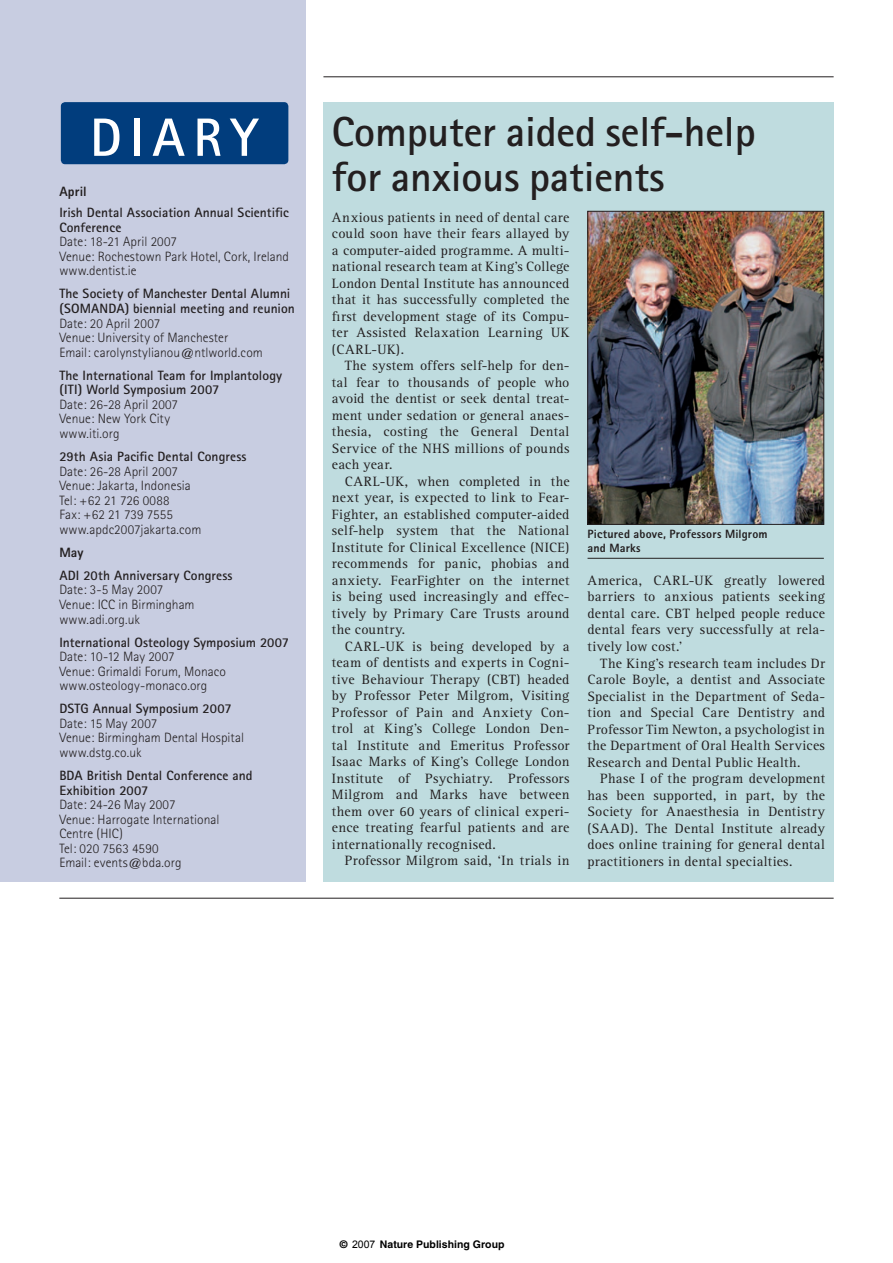
<style>
.page{position:relative;width:893px;height:1263px;background:#fff}
.page>*{position:absolute;margin:0;border:0;box-sizing:border-box;transform-origin:0 0}
.t1{font:700 54px "Rotis Sans Serif";letter-spacing:.15em;color:#fff}
.t2{font:700 42px/45px "Rotis Sans Serif";letter-spacing:-.005em;color:#231f20}
.t3{font:13.95px/16.5px "Rotis Serif";letter-spacing:.025em;color:#231f20;text-align:justify}
.t4{font:300 13.5px/14.5px "Rotis Sans Serif";letter-spacing:.005em;color:#231f20}
.t5{font:700 13.5px/14.5px "Rotis Sans Serif";color:#231f20}
.t6{font:800 13.5px "Rotis Sans Serif";letter-spacing:.005em;color:#231f20}
.t7{font:800 12px/13.5px "Rotis Sans Serif";letter-spacing:.015em;color:#231f20}
.t8{font:700 10.5px "Helvetica";color:#000}
.s1{font-family:"Arial";font-weight:400}
</style>
<div class="page">
<div style="left:0;top:0;width:305px;height:882px;background:#c8cde1"></div>
<div style="left:61px;top:102px;width:227px;height:62px;background:#013d7d;border-radius:4px"></div>
<hr style="left:323px;top:77px;width:510px;height:1px;background:#231f20">
<hr style="left:59px;top:898px;width:774px;height:1px;background:#231f20">
<div style="left:323px;top:102px;width:510px;height:780px;background:#bfdcdf"></div>
<img style="left:589px;top:213px;width:233px;height:310px">
<div style="left:587px;top:211px;width:237px;height:314px;border:1px solid #231f20"></div>
<hr style="left:587px;top:558px;width:236px;height:1px;background:#231f20">
<h1 class="t1" style="left:90px;top:119px;width:170px">DIARY</h1>
<p class="t6" style="left:59px;top:187px;width:29px">April</p>
<p class="t5" style="left:59px;top:207px;width:231px">Irish Dental Association Annual Scientific<br>Conference</p>
<p class="t4" style="left:59px;top:236px;width:231px">Date: 18-21 April 2007<br>Venue: Rochestown Park Hotel, Cork, Ireland www.dentist.ie</p>
<p class="t5" style="left:59px;top:288px;width:237px">The Society of Manchester Dental Alumni (SOMANDA) biennial meeting and reunion</p>
<p class="t4" style="left:59px;top:317px;width:205px">Date: 20 April 2007<br>Venue: University of Manchester<br>Email: carolynstylianou@ntlworld.com</p>
<p class="t5" style="left:59px;top:369px;width:224px">The International Team for Implantology (ITI) World Symposium 2007</p>
<p class="t4" style="left:59px;top:398px;width:120px">Date: 26-28 April 2007<br>Venue: New York City www.iti.org</p>
<p class="t5" style="left:59px;top:450px;width:189px">29th Asia Pacific Dental Congress</p>
<p class="t4" style="left:59px;top:465px;width:144px">Date: 26-28 April 2007<br>Venue: Jakarta, Indonesia<br>Tel: +62 21 726 0088<br>Fax: +62 21 739 7555 www.apdc2007jakarta.com</p>
<p class="t6" style="left:59px;top:547px;width:26px">May</p>
<p class="t5" style="left:59px;top:569px;width:175px">ADI 20th Anniversary Congress</p>
<p class="t4" style="left:59px;top:584px;width:137px">Date: 3-5 May 2007<br>Venue: ICC in Birmingham www.adi.org.uk</p>
<p class="t5" style="left:59px;top:636px;width:231px">International Osteology Symposium 2007</p>
<p class="t4" style="left:59px;top:651px;width:168px">Date: 10-12 May 2007<br>Venue: Grimaldi Forum, Monaco www.osteology-monaco.org</p>
<p class="t5" style="left:59px;top:703px;width:174px">DSTG Annual Symposium 2007</p>
<p class="t4" style="left:59px;top:717px;width:186px">Date: 15 May 2007<br>Venue: Birmingham Dental Hospital www.dstg.co.uk</p>
<p class="t5" style="left:59px;top:770px;width:195px">BDA British Dental Conference and<br>Exhibition 2007</p>
<p class="t4" style="left:59px;top:799px;width:161px">Date: 24-26 May 2007<br>Venue: Harrogate International<br>Centre (HIC)<br>Tel: 020 7563 4590<br>Email: events@bda.org</p>
<h2 class="t2" style="left:332px;top:113px;width:425px">Computer aided self-help for anxious patients</h2>
<p class="t3" style="left:332px;top:210px;width:239px">Anxious patients in need of dental care could soon have their fears allayed by a computer-aided programme. A multi&shy;national research team at King’s College London Dental Institute has announced that it has successfully completed the first development stage of its Compu&shy;ter Assisted Relaxation Learning UK (CARL-UK).</p>
<p class="t3" style="left:332px;top:359px;width:239px;text-indent:13px">The system offers self-help for den&shy;tal fear to thousands of people who avoid the dentist or seek dental treat&shy;ment under sedation or general anaes&shy;thesia, costing the General Dental Service of the NHS millions of pounds each year.</p>
<p class="t3" style="left:332px;top:474px;width:239px;text-indent:13px">CARL-UK, when completed in the next year, is expected to link to Fear-Fighter, an established computer-aided self-help system that the National Institute for Clinical Excellence (NICE) recommends for panic, phobias and anxiety. FearFighter on the internet is being used increasingly and effec&shy;tively by Primary Care Trusts around the country.</p>
<p class="t3" style="left:332px;top:639px;width:239px;text-indent:13px">CARL-UK is being developed by a team of dentists and experts in Cogni&shy;tive Behaviour Therapy (CBT) headed by Professor Peter Milgrom, Visiting Professor of Pain and Anxiety Con&shy;trol at King’s College London Den&shy;tal Institute and Emeritus Professor Isaac Marks of King’s College London Institute of Psychiatry. Professors Milgrom and Marks have between them over 60 years of clinical experi&shy;ence treating fearful patients and are internationally recognised.</p>
<p class="t3" style="left:345px;top:854px;width:226px">Professor Milgrom said, ‘In trials in</p>
<p class="t7" style="left:587px;top:529px;width:182px">Pictured above, Professors Milgrom and Marks</p>
<p class="t3" style="left:587px;top:573px;width:239px">America, CARL-UK greatly lowered barriers to anxious patients seeking dental care. CBT helped people reduce dental fears very successfully at rela&shy;tively low cost.’</p>
<p class="t3" style="left:587px;top:656px;width:239px;text-indent:13px">The King’s research team includes Dr Carole Boyle, a dentist and Associate Specialist in the Department of Seda&shy;tion and Special Care Dentistry and Professor Tim Newton, a psychologist in the Department of Oral Health Services Research and Dental Public Health.</p>
<p class="t3" style="left:587px;top:771px;width:239px;text-indent:13px">Phase I of the program development has been supported, in part, by the Society for Anaesthesia in Dentistry (SAAD). The Dental Institute already does online training for general dental practitioners in dental specialties.</p>
<p class="t8" style="left:340px;top:1238px;width:166px">© <span class="s1">2007</span> Nature Publishing Group</p>
</div>
